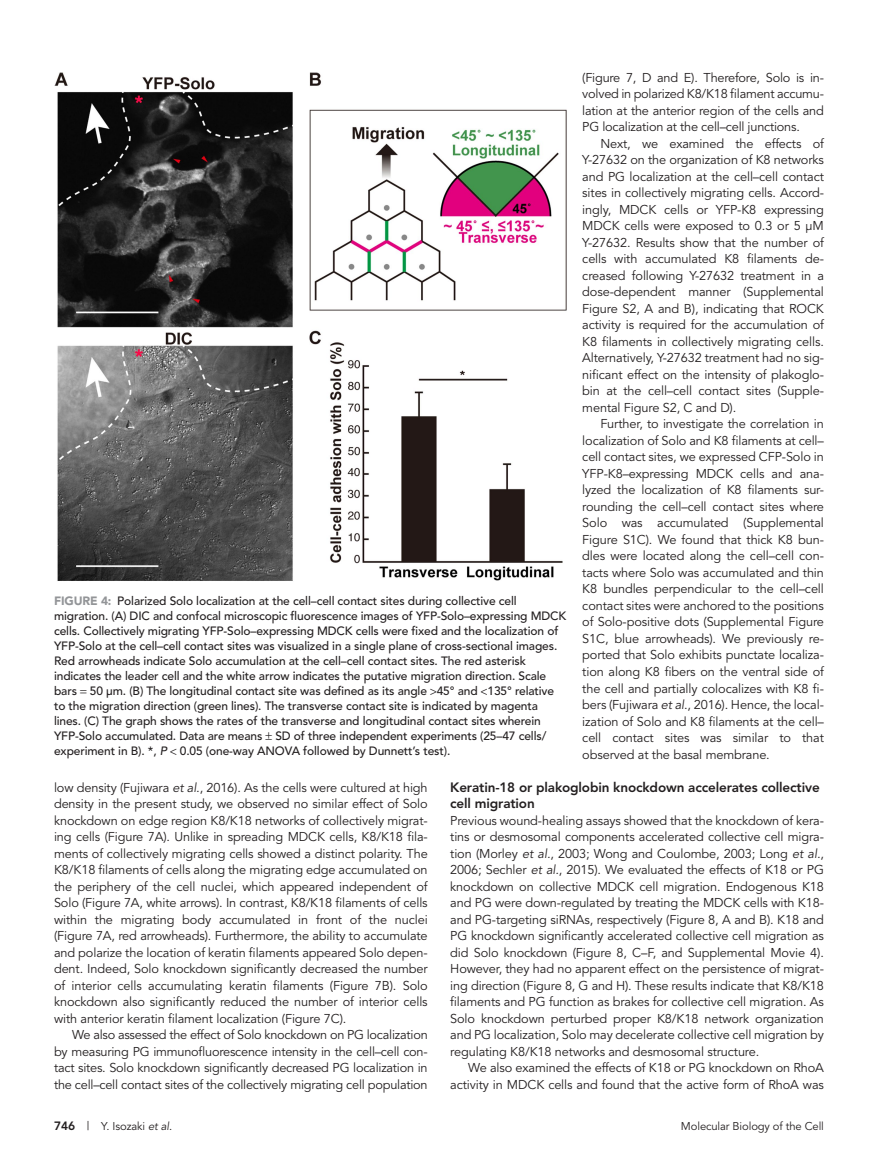
<style>
.page{position:relative;width:878px;height:1175px;background:#fff}
.page>*{position:absolute;margin:0;border:0;box-sizing:border-box;transform-origin:0 0}
.t1{font:800 13.5px/16.5px "Avenir";letter-spacing:-.01em;color:#231f20}
.Para{font:12.75px/16.5px "Avenir";letter-spacing:-.01em;color:#231f20;text-align:justify}
.ParaFL{font:12.75px/16.5px "Avenir";letter-spacing:-.01em;color:#231f20;text-align:justify}
.FigCaption{font:500 12px/15px "Avenir";letter-spacing:-.01em;color:#231f20}
.t2{font:11.25px "Avenir";letter-spacing:-.01em;color:#231f20}
.s1{font-style:italic}
.s2{font-weight:900;color:#939598}
.s3{font-weight:800;font-size:12px}
.s4{font-size:12px}
</style>
<div class="page">
<img style="left:54px;top:72px;width:513px;height:509px">
<p class="Para" style="left:582px;top:69px;width:243px">(Figure 7, D and E). Therefore, Solo is in&shy;volved in polarized K8/K18 filament accumu&shy;lation at the anterior region of the cells and PG localization at the cell–cell junctions.</p>
<p class="Para" style="left:582px;top:135px;width:243px;text-indent:18px">Next, we examined the effects of Y-27632 on the organization of K8 networks and PG localization at the cell–cell contact sites in collectively migrating cells. Accord&shy;ingly, MDCK cells or YFP-K8 expressing MDCK cells were exposed to 0.3 or 5 μM Y-27632. Results show that the number of cells with accumulated K8 filaments de&shy;creased following Y-27632 treatment in a dose-dependent manner (Supplemental Figure S2, A and B), indicating that ROCK activity is required for the accumulation of K8 filaments in collectively migrating cells.<br>Alternatively, Y-27632 treatment had no sig&shy;nificant effect on the intensity of plakoglo&shy;bin at the cell–cell contact sites (Supple&shy;mental Figure S2, C and D).</p>
<p class="Para" style="left:582px;top:416px;width:243px;text-indent:18px">Further, to investigate the correlation in localization of Solo and K8 filaments at cell– cell contact sites, we expressed CFP-Solo in YFP-K8–expressing MDCK cells and ana&shy;lyzed the localization of K8 filaments sur&shy;rounding the cell–cell contact sites where Solo was accumulated (Supplemental Figure S1C). We found that thick K8 bun&shy;dles were located along the cell–cell con&shy;tacts where Solo was accumulated and thin K8 bundles perpendicular to the cell–cell contact sites were anchored to the positions of Solo-positive dots (Supplemental Figure S1C, blue arrowheads). We previously re&shy;ported that Solo exhibits punctate localiza&shy;tion along K8 fibers on the ventral side of the cell and partially colocalizes with K8 fi&shy;bers (Fujiwara <span class="s1">et al</span>., 2016). Hence, the local&shy;ization of Solo and K8 filaments at the cell– cell contact sites was similar to that observed at the basal membrane.</p>
<h2 class="t1" style="left:450px;top:778px;width:371px">Keratin-18 or plakoglobin knockdown accelerates collective cell migration</h2>
<p class="ParaFL" style="left:450px;top:812px;width:375px">Previous wound-healing assays showed that the knockdown of kera&shy;tins or desmosomal components accelerated collective cell migra&shy;tion (Morley <span class="s1">et al.</span>, 2003; Wong and Coulombe, 2003; Long <span class="s1">et al.</span>, 2006; Sechler <span class="s1">et al.</span>, 2015). We evaluated the effects of K18 or PG knockdown on collective MDCK cell migration. Endogenous K18 and PG were down-regulated by treating the MDCK cells with K18- and PG-targeting siRNAs, respectively (Figure 8, A and B). K18 and PG knockdown significantly accelerated collective cell migration as did Solo knockdown (Figure 8, C–F, and Supplemental Movie 4).<br>However, they had no apparent effect on the persistence of migrat&shy;ing direction (Figure 8, G and H). These results indicate that K8/K18 filaments and PG function as brakes for collective cell migration. As Solo knockdown perturbed proper K8/K18 network organization and PG localization, Solo may decelerate collective cell migration by regulating K8/K18 networks and desmosomal structure.</p>
<p class="Para" style="left:450px;top:1059px;width:375px;text-align:right">We also examined the effects of K18 or PG knockdown on RhoA activity in MDCK cells and found that the active form of RhoA was</p>
<p class="FigCaption" style="left:54px;top:593px;width:514px"><span class="s2">FIGURE 4:</span> Polarized Solo localization at the cell–cell contact sites during collective cell migration. (A) DIC and confocal microscopic fluorescence images of YFP-Solo–expressing MDCK cells. Collectively migrating YFP-Solo–expressing MDCK cells were fixed and the localization of YFP-Solo at the cell–cell contact sites was visualized in a single plane of cross-sectional images.<br>Red arrowheads indicate Solo accumulation at the cell–cell contact sites. The red asterisk indicates the leader cell and the white arrow indicates the putative migration direction. Scale bars 50 μm. (B) The longitudinal contact site was defined as its angle 45° and 135° relative to the migration direction (green lines). The transverse contact site is indicated by magenta lines. (C) The graph shows the rates of the transverse and longitudinal contact sites wherein YFP-Solo accumulated. Data are means SD of three independent experiments (25–47 cells/ experiment in B). *, <span class="s1">P</span> 0.05 (one-way ANOVA followed by Dunnett’s test).</p>
<p class="ParaFL" style="left:54px;top:779px;width:375px">low density (Fujiwara <span class="s1">et al.</span>, 2016). As the cells were cultured at high density in the present study, we observed no similar effect of Solo knockdown on edge region K8/K18 networks of collectively migrat&shy;ing cells (Figure 7A). Unlike in spreading MDCK cells, K8/K18 fila&shy;ments of collectively migrating cells showed a distinct polarity. The K8/K18 filaments of cells along the migrating edge accumulated on the periphery of the cell nuclei, which appeared independent of Solo (Figure 7A, white arrows). In contrast, K8/K18 filaments of cells within the migrating body accumulated in front of the nuclei (Figure 7A, red arrowheads). Furthermore, the ability to accumulate and polarize the location of keratin filaments appeared Solo depen&shy;dent. Indeed, Solo knockdown significantly decreased the number of interior cells accumulating keratin filaments (Figure 7B). Solo knockdown also significantly reduced the number of interior cells with anterior keratin filament localization (Figure 7C).</p>
<p class="Para" style="left:54px;top:1026px;width:375px;text-indent:18px">We also assessed the effect of Solo knockdown on PG localization by measuring PG immunofluorescence intensity in the cell–cell con&shy;tact sites. Solo knockdown significantly decreased PG localization in the cell–cell contact sites of the collectively migrating cell population</p>
<p class="t2" style="left:54px;top:1119px;width:120px"><span class="s3">746</span> <span class="s4">|</span> Y. Isozaki <span class="s1">et al</span>.</p>
<p class="t2" style="left:681px;top:1119px;width:144px">Molecular Biology of the Cell</p>
</div>
